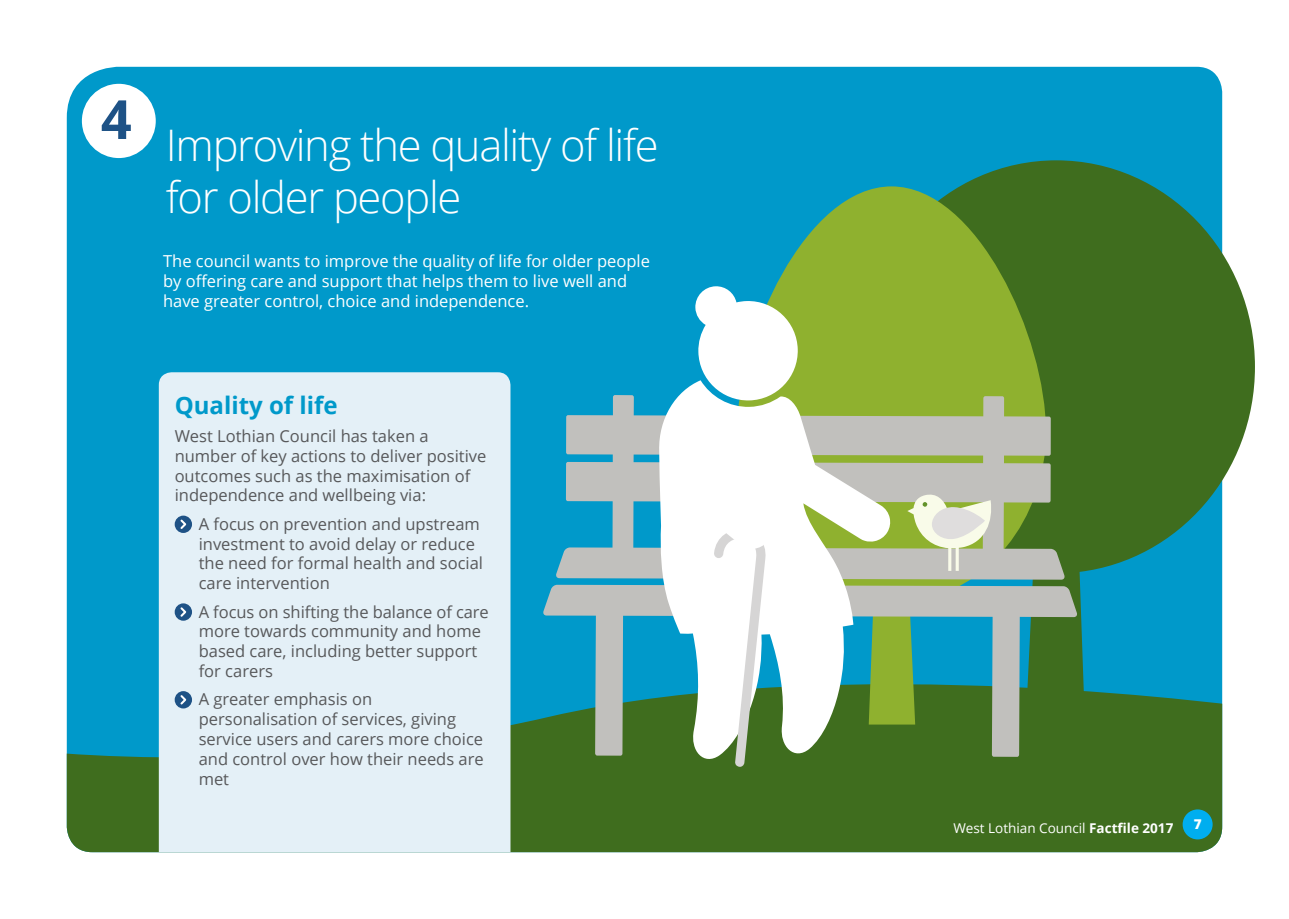
<style>
.page{position:relative;width:1289px;height:919px;background:#fff}
.page>*{position:absolute;margin:0;border:0;box-sizing:border-box;transform-origin:0 0}
.t1{font:700 54px "Open Sans";color:#1e5286}
.t2{font:300 43.5px/52.2px "Open Sans";letter-spacing:-.03em;color:#fff}
.t3{font:700 24px "Open Sans";color:#0099ca}
.t4{font:16.5px/19.8px "Open Sans";color:#57585a}
.t5{font:16.5px/19.8px "Open Sans";color:#fff}
.t6{font:13.5px "Open Sans";color:#fff}
.t7{font:800 13.5px "Open Sans";color:#fff}
.s1{font-weight:700}
</style>
<div class="page">
<div style="left:67px;top:67px;width:1155px;height:581px;background:#0099ca"></div>
<svg style="left:67px;top:648px;width:1155px;height:204px;background:#377335"></svg>
<div style="left:82px;top:84px;width:74px;height:74px;background:#fff;border-radius:50%"></div>
<div style="left:159px;top:372px;width:351px;height:480px;background:#e4f0f7"></div>
<div style="left:175px;top:515px;width:17px;height:18px;background:#1e5286;border-radius:50%"></div>
<svg style="left:180px;top:519px;width:7px;height:10px"></svg>
<div style="left:175px;top:603px;width:17px;height:17px;background:#1e5286;border-radius:50%"></div>
<svg style="left:180px;top:607px;width:7px;height:10px"></svg>
<div style="left:175px;top:691px;width:17px;height:17px;background:#1e5286;border-radius:50%"></div>
<svg style="left:180px;top:695px;width:7px;height:10px"></svg>
<svg style="left:857px;top:160px;width:397px;height:558px;background:#428864"></svg>
<svg style="left:737px;top:186px;width:308px;height:398px;background:#6da344"></svg>
<svg style="left:555px;top:395px;width:510px;height:184px;background:#8fb09f"></svg>
<svg style="left:542px;top:584px;width:535px;height:172px;background:#5a9782"></svg>
<svg style="left:658px;top:380px;width:232px;height:386px"></svg>
<svg style="left:670px;top:286px;width:128px;height:481px"></svg>
<svg style="left:907px;top:492px;width:86px;height:79px;background:#cfd3bc"></svg>
<div style="left:1182px;top:809px;width:30px;height:30px;background:#00aeef;border-radius:50%"></div>
<p class="t1" style="left:101px;top:81px;width:32px">4</p>
<p class="t2" style="left:166px;top:118px;width:494px">Improving the quality of life for older people</p>
<p class="t5" style="left:163px;top:251px;width:488px">The council wants to improve the quality of life for older people by offering care and support that helps them to live well and have greater control, choice and independence.</p>
<p class="t3" style="left:175px;top:388px;width:164px">Quality of life</p>
<p class="t4" style="left:175px;top:425px;width:313px">West Lothian Council has taken a number of key actions to deliver positive outcomes such as the maximisation of independence and wellbeing via:</p>
<p class="t4" style="left:199px;top:513px;width:286px">A focus on prevention and upstream investment to avoid delay or reduce the need for formal health and social care intervention</p>
<p class="t4" style="left:199px;top:601px;width:292px">A focus on shifting the balance of care more towards community and home based care, including better support for carers</p>
<p class="t4" style="left:199px;top:689px;width:286px">A greater emphasis on personalisation of services, giving service users and carers more choice and control over how their needs are met</p>
<p class="t6" style="left:953px;top:818px;width:221px">West Lothian Council <span class="s1">Factfile 2017</span></p>
<p class="t7" style="left:1193px;top:814px;width:9px">7</p>
</div>
